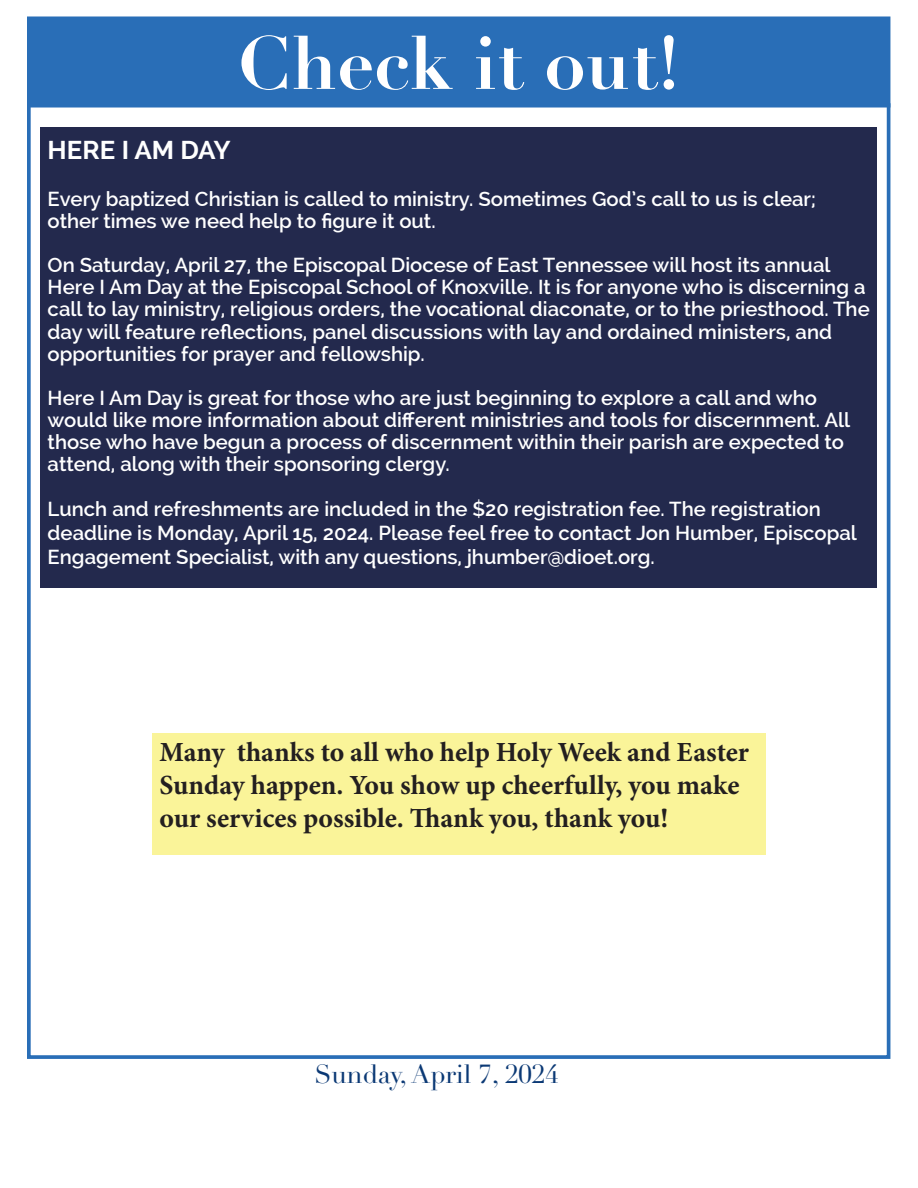
<style>
.page{position:relative;width:918px;height:1188px;background:#fff}
.page>*{position:absolute;margin:0;border:0;box-sizing:border-box;transform-origin:0 0}
.t1{font:700 73.8px "Didot LT Pro";color:#fff}
.t2{font:700 27.75px/33.2px "Minion Pro";color:#231f20}
.t3{font:25.8px "Didot LT Pro";color:#0b3975}
.t4{font:700 25.8px "Raleway";color:#fff}
.t5{font:600 20.25px/22.2px "Raleway";color:#fff}
</style>
<div class="page">
<div style="left:40px;top:128px;width:837px;height:460px;background:#23294d"></div>
<div style="left:27px;top:16px;width:863px;height:92px;background:#296eb7;border:4px solid #296eb7"></div>
<div style="left:27px;top:103px;width:863px;height:956px;border:4px solid #296eb7"></div>
<div style="left:152px;top:733px;width:613px;height:122px;background:#faf499"></div>
<p class="t1" style="left:238px;top:17px;width:444px">Check it out!</p>
<p class="t4" style="left:48px;top:135px;width:184px">HERE I AM DAY</p>
<p class="t5" style="left:48px;top:188px;width:770px">Every baptized Christian is called to ministry. Sometimes God’s call to us is clear; other times we need help to figure it out.</p>
<p class="t5" style="left:48px;top:254px;width:824px">On Saturday, April 27, the Episcopal Diocese of East Tennessee will host its annual Here I Am Day at the Episcopal School of Knoxville. It is for anyone who is discerning a call to lay ministry, religious orders, the vocational diaconate, or to the priesthood. The day will feature reflections, panel discussions with lay and ordained ministers, and opportunities for prayer and fellowship.</p>
<p class="t5" style="left:48px;top:387px;width:804px">Here I Am Day is great for those who are just beginning to explore a call and who would like more information about different ministries and tools for discernment. All those who have begun a process of discernment within their parish are expected to attend, along with their sponsoring clergy.</p>
<p class="t5" style="left:48px;top:496px;width:811px;line-height:24.3px">Lunch and refreshments are included in the $20 registration fee. The registration deadline is Monday, April 15, 2024. Please feel free to contact Jon Humber, Episcopal<br>Engagement Specialist, with any questions, jhumber@dioet.org.</p>
<p class="t2" style="left:159px;top:735px;width:591px">Many thanks to all who help Holy Week and Easter<br>Sunday happen. You show up cheerfully, you make our services possible. Thank you, thank you!</p>
<p class="t3" style="left:314px;top:1059px;width:246px">Sunday, April 7, 2024</p>
</div>
